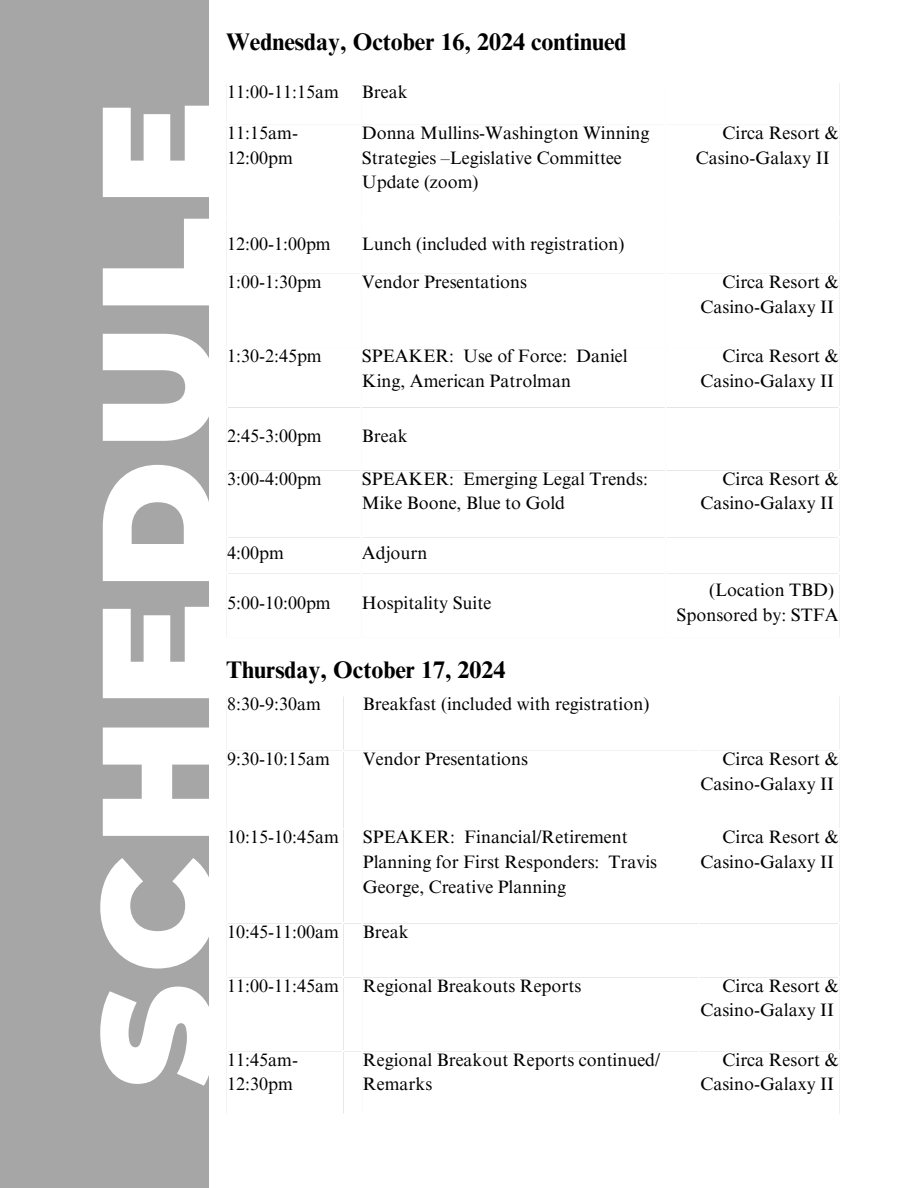
<style>
.page{position:relative;width:918px;height:1188px;background:#fff}
.page>*{position:absolute;margin:0;border:0;box-sizing:border-box;transform-origin:0 0}
.t1{font:900 157.05px "Montserrat";letter-spacing:.075em;color:#fff}
.t2{font:700 24px "Times NRMT Pro";color:#000}
.t3{font:18px/24.8px "Times NRMT Pro";color:#000;text-align:right}
</style>
<div class="page">
<div style="left:0;top:0;width:209px;height:1188px;background:#a6a6a6"></div>
<p class="t2" style="left:226px;top:33px;width:402px">Wednesday, October 16, 2024 continued</p>
<p class="t1" style="left:61px;top:1088px;width:989px;rotate:-90deg">SCHEDULE</p>
<p class="t3" style="left:227px;top:82px;width:113px">11:00-11:15am</p>
<p class="t3" style="left:362px;top:82px;width:47px">Break</p>
<p class="t3" style="left:227px;top:123px;width:72px">11:15am-</p>
<p class="t3" style="left:227px;top:147px;width:67px">12:00pm</p>
<p class="t3" style="left:362px;top:123px;width:289px;text-align:left">Donna Mullins-Washington Winning<br>Strategies –Legislative Committee<br>Update (zoom)</p>
<p class="t3" style="left:696px;top:123px;width:144px;text-align:left;text-indent:27px">Circa Resort &amp;<br>Casino-Galaxy II</p>
<p class="t3" style="left:227px;top:233px;width:105px">12:00-1:00pm</p>
<p class="t3" style="left:362px;top:233px;width:264px">Lunch (included with registration)</p>
<p class="t3" style="left:227px;top:272px;width:96px">1:00-1:30pm</p>
<p class="t3" style="left:362px;top:272px;width:167px">Vendor Presentations</p>
<p class="t3" style="left:700px;top:272px;width:140px">Circa Resort &amp;<br>Casino-Galaxy II</p>
<p class="t3" style="left:227px;top:346px;width:96px">1:30-2:45pm</p>
<p class="t3" style="left:362px;top:346px;width:267px;text-align:left">SPEAKER: Use of Force: Daniel<br>King, American Patrolman</p>
<p class="t3" style="left:700px;top:346px;width:140px">Circa Resort &amp;<br>Casino-Galaxy II</p>
<p class="t3" style="left:227px;top:426px;width:96px">2:45-3:00pm</p>
<p class="t3" style="left:362px;top:426px;width:47px">Break</p>
<p class="t3" style="left:227px;top:468px;width:96px">3:00-4:00pm</p>
<p class="t3" style="left:362px;top:468px;width:287px;text-align:left">SPEAKER: Emerging Legal Trends:<br>Mike Boone, Blue to Gold</p>
<p class="t3" style="left:700px;top:468px;width:140px">Circa Resort &amp;<br>Casino-Galaxy II</p>
<p class="t3" style="left:227px;top:543px;width:58px">4:00pm</p>
<p class="t3" style="left:362px;top:543px;width:67px">Adjourn</p>
<p class="t3" style="left:227px;top:592px;width:105px">5:00-10:00pm</p>
<p class="t3" style="left:362px;top:592px;width:131px">Hospitality Suite</p>
<p class="t3" style="left:709px;top:580px;width:126px">(Location TBD)</p>
<p class="t3" style="left:677px;top:605px;width:164px">Sponsored by: STFA</p>
<h1 class="t2" style="left:226px;top:661px;width:281px">Thursday, October 17, 2024</h1>
<p class="t3" style="left:227px;top:694px;width:95px">8:30-9:30am</p>
<p class="t3" style="left:363px;top:694px;width:288px">Breakfast (included with registration)</p>
<p class="t3" style="left:227px;top:749px;width:104px">9:30-10:15am</p>
<p class="t3" style="left:363px;top:749px;width:167px">Vendor Presentations</p>
<p class="t3" style="left:700px;top:749px;width:140px">Circa Resort &amp;<br>Casino-Galaxy II</p>
<p class="t3" style="left:227px;top:827px;width:113px">10:15-10:45am</p>
<p class="t3" style="left:363px;top:827px;width:296px;text-align:left">SPEAKER: Financial/Retirement<br>Planning for First Responders: Travis<br>George, Creative Planning</p>
<p class="t3" style="left:700px;top:827px;width:140px">Circa Resort &amp;<br>Casino-Galaxy II</p>
<p class="t3" style="left:227px;top:921px;width:113px">10:45-11:00am</p>
<p class="t3" style="left:363px;top:921px;width:47px">Break</p>
<p class="t3" style="left:227px;top:975px;width:113px">11:00-11:45am</p>
<p class="t3" style="left:363px;top:975px;width:220px">Regional Breakouts Reports</p>
<p class="t3" style="left:700px;top:975px;width:140px">Circa Resort &amp;<br>Casino-Galaxy II</p>
<p class="t3" style="left:227px;top:1049px;width:72px">11:45am-</p>
<p class="t3" style="left:227px;top:1074px;width:67px">12:30pm</p>
<p class="t3" style="left:363px;top:1049px;width:299px;text-align:left">Regional Breakout Reports continued/<br>Remarks</p>
<p class="t3" style="left:700px;top:1049px;width:140px">Circa Resort &amp;<br>Casino-Galaxy II</p>
</div>
